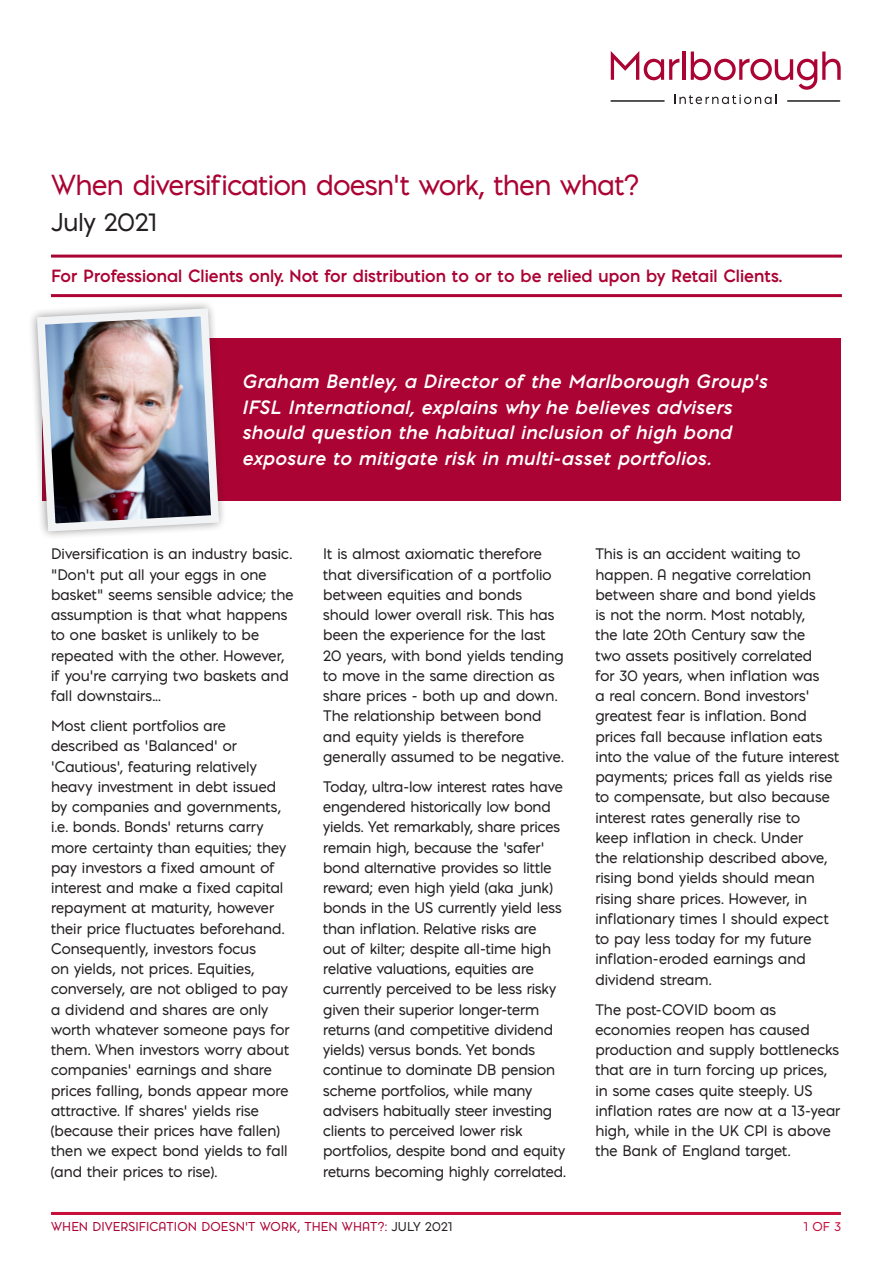
<style>
.page{position:relative;width:893px;height:1263px;background:#fff}
.page>*{position:absolute;margin:0;border:0;box-sizing:border-box;transform-origin:0 0}
._1_HEADS{font:27px "Pontiac";letter-spacing:-.015em;color:#ab0333}
._1_HEADS-2{font:24px "Pontiac";letter-spacing:-.01em;color:#231f20}
.PULL_OUT_QUOTE{font:italic 700 18px/25.5px "Pontiac";letter-spacing:.025em;color:#fff}
._3_HIGHLIGHTS{font:700 16.5px "Pontiac";color:#ab0333}
.t1{font:14.25px/20.2px "Pontiac";color:#231f20}
.t2{font:12px "Pontiac";letter-spacing:.01em;color:#ab0333}
.t3{font:12px "Pontiac";color:#c80d3a}
.s1{color:#231f20}
</style>
<div class="page">
<hr style="left:51px;top:1212px;width:790px;height:3px;background:#c80d3a">
<div style="left:43px;top:339px;width:798px;height:162px;background:#ab0333"></div>
<hr style="left:51px;top:255px;width:791px;height:3px;background:#ab0333">
<hr style="left:51px;top:294px;width:791px;height:3px;background:#ab0333">
<img style="left:33px;top:304px;width:190px;height:231px">
<svg style="left:611px;top:51px;width:230px;height:53px"></svg>
<hr style="left:611px;top:100px;width:53px;height:2px;background:#231f20">
<hr style="left:788px;top:100px;width:52px;height:2px;background:#231f20">
<p class="_1_HEADS" style="left:51px;top:165px;width:590px">When diversification doesn’t work, then what?</p>
<p class="_1_HEADS-2" style="left:51px;top:205px;width:108px">July 2021</p>
<p class="_3_HIGHLIGHTS" style="left:51px;top:264px;width:732px">For Professional Clients only. Not for distribution to or to be relied upon by Retail Clients.</p>
<p class="PULL_OUT_QUOTE" style="left:242px;top:369px;width:526px">Graham Bentley, a Director of the Marlborough Group’s IFSL International, explains why he believes advisers should question the habitual inclusion of high bond exposure to mitigate risk in multi-asset portfolios.</p>
<p class="t1" style="left:51px;top:543px;width:244px">Diversification is an industry basic. “Don’t put all your eggs in one basket” seems sensible advice; the assumption is that what happens to one basket is unlikely to be repeated with the other. However, if you’re carrying two baskets and fall downstairs...</p>
<p class="t1" style="left:51px;top:715px;width:240px">Most client portfolios are described as ‘Balanced’ or ‘Cautious’, featuring relatively heavy investment in debt issued by companies and governments, i.e. bonds. Bonds’ returns carry more certainty than equities; they pay investors a fixed amount of interest and make a fixed capital repayment at maturity, however their price fluctuates beforehand.<br>Consequently, investors focus<br>on yields, not prices. Equities, conversely, are not obliged to pay a dividend and shares are only worth whatever someone pays for them. When investors worry about companies’ earnings and share prices falling, bonds appear more attractive. If shares’ yields rise (because their prices have fallen) then we expect bond yields to fall (and their prices to rise).</p>
<p class="t1" style="left:323px;top:543px;width:242px">It is almost axiomatic therefore that diversification of a portfolio between equities and bonds should lower overall risk. This has been the experience for the last<br>20 years, with bond yields tending to move in the same direction as share prices - both up and down.<br>The relationship between bond and equity yields is therefore generally assumed to be negative.</p>
<p class="t1" style="left:323px;top:776px;width:244px">Today, ultra-low interest rates have engendered historically low bond yields. Yet remarkably, share prices remain high, because the ‘safer’ bond alternative provides so little reward; even high yield (aka junk) bonds in the US currently yield less than inflation. Relative risks are<br>out of kilter; despite all-time high relative valuations, equities are currently perceived to be less risky given their superior longer-term returns (and competitive dividend yields) versus bonds. Yet bonds continue to dominate DB pension scheme portfolios, while many advisers habitually steer investing clients to perceived lower risk portfolios, despite bond and equity returns becoming highly correlated.</p>
<p class="t1" style="left:595px;top:543px;width:245px">This is an accident waiting to happen. A negative correlation between share and bond yields<br>is not the norm. Most notably,<br>the late 20th Century saw the<br>two assets positively correlated<br>for 30 years, when inflation was<br>a real concern. Bond investors’ greatest fear is inflation. Bond prices fall because inflation eats into the value of the future interest payments; prices fall as yields rise to compensate, but also because interest rates generally rise to<br>keep inflation in check. Under<br>the relationship described above, rising bond yields should mean rising share prices. However, in inflationary times I should expect to pay less today for my future inflation-eroded earnings and dividend stream.</p>
<p class="t1" style="left:595px;top:999px;width:246px">The post-COVID boom as economies reopen has caused production and supply bottlenecks that are in turn forcing up prices, in some cases quite steeply. US inflation rates are now at a 13-year high, while in the UK CPI is above the Bank of England target.</p>
<p class="t2" style="left:51px;top:1218px;width:403px">WHEN DIVERSIFICATION DOESN’T WORK, THEN WHAT?: <span class="s1">JULY 2021</span></p>
<p class="t3" style="left:804px;top:1218px;width:38px">1 OF 3</p>
</div>
